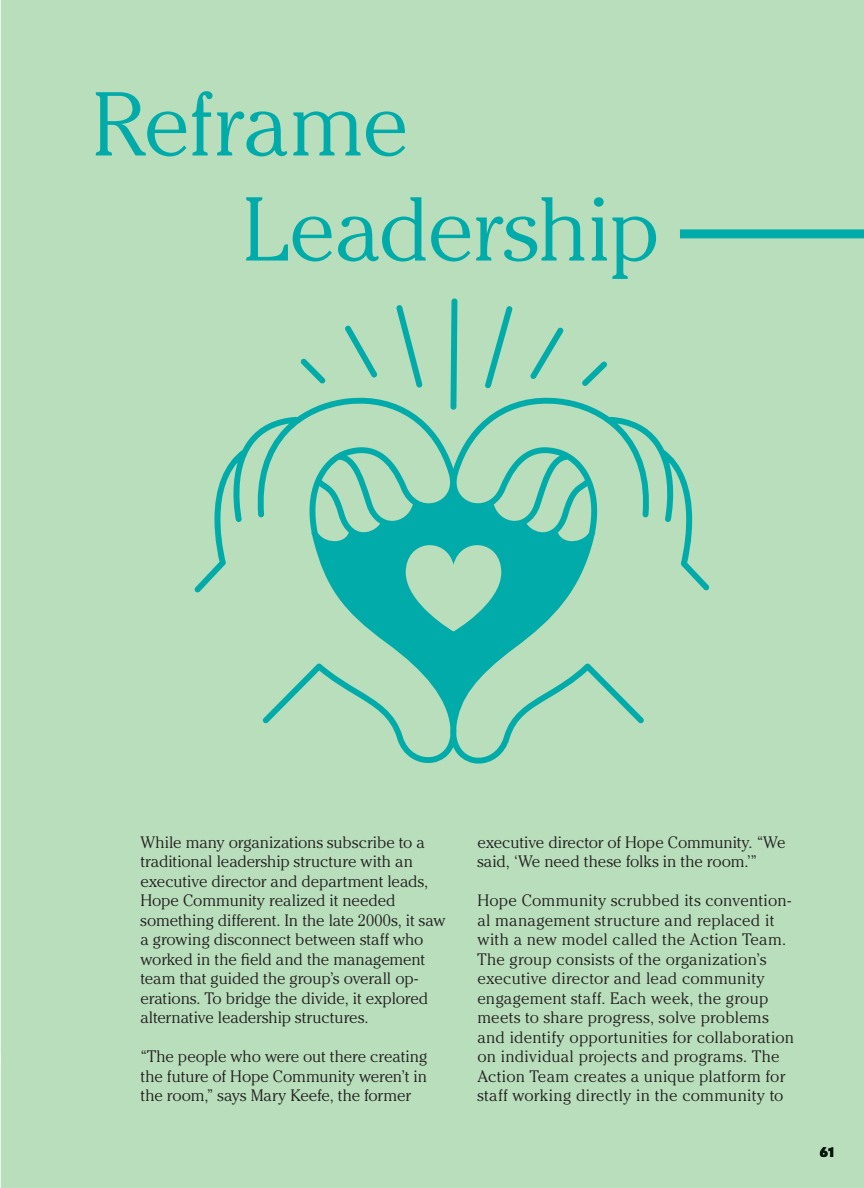
<style>
.page{position:relative;width:864px;height:1188px;background:#fff}
.page>*{position:absolute;margin:0;border:0;box-sizing:border-box;transform-origin:0 0}
.t1{font:300 90px/105px "Cheltenham";letter-spacing:-.015em;color:#00abaa}
.t2{font:300 16.5px/19.5px "Cheltenham";letter-spacing:.005em;color:#231f20}
.t3{font:900 13.5px "Azo Sans";color:#231f20}
</style>
<div class="page">
<div style="left:1px;top:0;width:863px;height:1188px;background:#b9debc"></div>
<div style="left:680px;top:229px;width:184px;height:9px;background:#00abaa"></div>
<svg style="left:194px;top:393px;width:515px;height:370px;background:#91d3b8"></svg>
<svg style="left:344px;top:325px;width:33px;height:52px;background:#94d3b8"></svg>
<svg style="left:485px;top:306px;width:27px;height:82px;background:#8fd2b7"></svg>
<svg style="left:396px;top:305px;width:26px;height:82px;background:#8ed2b7"></svg>
<svg style="left:530px;top:327px;width:34px;height:52px;background:#95d4b8"></svg>
<svg style="left:450px;top:298px;width:7px;height:112px"></svg>
<svg style="left:300px;top:358px;width:25px;height:25px"></svg>
<svg style="left:582px;top:361px;width:25px;height:25px"></svg>
<h1 class="t1" style="left:242px;top:71px;width:419px;text-indent:-150px">Reframe<br>Leadership</h1>
<p class="t2" style="left:140px;top:832px;width:306px">While many organizations subscribe to a traditional leadership structure with an executive director and department leads, Hope Community realized it needed something different. In the late 2000s, it saw a growing disconnect between staff who worked in the feld and the management team that guided the group’s overall op&shy;erations. To bridge the divide, it explored alternative leadership structures.</p>
<p class="t2" style="left:140px;top:1046px;width:288px;text-align:justify">“The people who were out there creating the future of Hope Community weren’t in the room,” says Mary Keefe, the former</p>
<p class="t2" style="left:477px;top:832px;width:310px">executive director of Hope Community. “We said, ‘We need these folks in the room.’”</p>
<p class="t2" style="left:477px;top:890px;width:318px">Hope Community scrubbed its convention&shy;al management structure and replaced it with a new model called the Action Team.<br>The group consists of the organization’s executive director and lead community engagement staff. Each week, the group meets to share progress, solve problems and identify opportunities for collaboration on individual projects and programs. The Action Team creates a unique platform for staff working directly in the community to</p>
<p class="t3" style="left:819px;top:1142px;width:17px">61</p>
</div>
